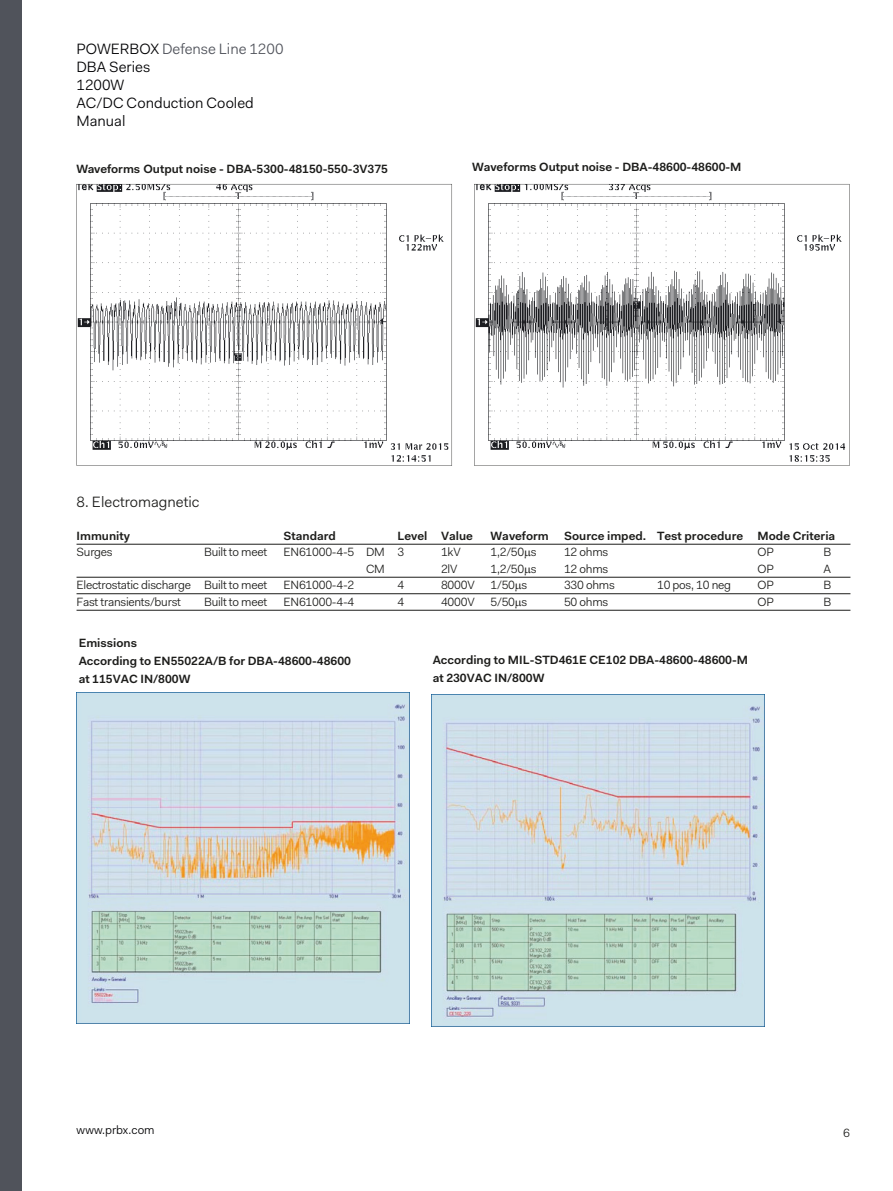
<style>
.page{position:relative;width:893px;height:1191px;background:#fff}
.page>*{position:absolute;margin:0;border:0;box-sizing:border-box;transform-origin:0 0}
.t1{font:15px/18px "Fakt Pro Blond";color:#020204}
.t2{font:15px "Fakt Pro Blond";color:#1d1d1b}
.t3{font:600 12px/18px "Fakt Pro";color:#1d1d1b}
.t4{font:12px "Fakt Pro Blond";letter-spacing:-.02em;color:#1d1d1b}
.t5{font:12px "Fakt Pro Blond";color:#020204}
.s1{color:#50535b}
</style>
<div class="page">
<svg style="left:77px;top:184px;width:375px;height:282px"></svg>
<svg style="left:474px;top:184px;width:376px;height:282px"></svg>
<hr style="left:77px;top:544px;width:773px;height:1px;background:#1d1d1b">
<hr style="left:77px;top:577px;width:773px;height:1px;background:#1d1d1b">
<hr style="left:77px;top:593px;width:773px;height:1px;background:#1d1d1b">
<hr style="left:77px;top:610px;width:773px;height:1px;background:#1d1d1b">
<img style="left:77px;top:692px;width:332px;height:331px">
<div style="left:0;top:0;width:21px;height:1191px;background:#50535b"></div>
<img style="left:432px;top:694px;width:333px;height:332px">
<p class="t1" style="left:77px;top:40px;width:208px">POWERBOX <span class="s1">Defense Line 1200<br></span>DBA Series<br>1200W<br>AC/DC Conduction Cooled<br>Manual</p>
<p class="t3" style="left:77px;top:160px;width:313px">Waveforms Output noise - DBA-5300-48150-550-3V375</p>
<p class="t3" style="left:472px;top:157px;width:271px">Waveforms Output noise - DBA-48600-48600-M</p>
<p class="t2" style="left:77px;top:491px;width:125px">8. Electromagnetic</p>
<p class="t3" style="left:77px;top:526px;width:55px">Immunity</p>
<p class="t3" style="left:284px;top:526px;width:54px">Standard</p>
<p class="t3" style="left:398px;top:526px;width:77px">Level Value</p>
<p class="t3" style="left:491px;top:526px;width:60px">Waveform</p>
<p class="t3" style="left:564px;top:526px;width:273px">Source imped. Test procedure Mode Criteria</p>
<p class="t4" style="left:77px;top:544px;width:38px">Surges</p>
<p class="t4" style="left:204px;top:544px;width:65px">Built to meet</p>
<p class="t4" style="left:284px;top:544px;width:122px">EN61000-4-5 DM 3</p>
<p class="t4" style="left:441px;top:544px;width:21px">1kV</p>
<p class="t4" style="left:491px;top:544px;width:48px">1,2/50 s</p>
<p class="t4" style="left:564px;top:544px;width:46px">12 ohms</p>
<p class="t4" style="left:758px;top:544px;width:18px">OP</p>
<p class="t4" style="left:824px;top:544px;width:9px">B</p>
<p class="t4" style="left:366px;top:560px;width:20px">CM</p>
<p class="t4" style="left:441px;top:560px;width:18px">2lV</p>
<p class="t4" style="left:491px;top:560px;width:48px">1,2/50 s</p>
<p class="t4" style="left:564px;top:560px;width:46px">12 ohms</p>
<p class="t4" style="left:758px;top:560px;width:18px">OP</p>
<p class="t4" style="left:824px;top:560px;width:9px">A</p>
<p class="t4" style="left:77px;top:577px;width:192px">Electrostatic discharge Built to meet</p>
<p class="t4" style="left:284px;top:577px;width:72px">EN61000-4-2</p>
<p class="t4" style="left:398px;top:577px;width:8px">4</p>
<p class="t4" style="left:441px;top:577px;width:35px">8000V</p>
<p class="t4" style="left:491px;top:577px;width:38px">1/50 s</p>
<p class="t4" style="left:564px;top:577px;width:52px">330 ohms</p>
<p class="t4" style="left:657px;top:577px;width:75px">10 pos, 10 neg</p>
<p class="t4" style="left:758px;top:577px;width:18px">OP</p>
<p class="t4" style="left:824px;top:577px;width:9px">B</p>
<p class="t4" style="left:77px;top:593px;width:106px">Fast transients/burst</p>
<p class="t4" style="left:204px;top:593px;width:65px">Built to meet</p>
<p class="t4" style="left:284px;top:593px;width:72px">EN61000-4-4</p>
<p class="t4" style="left:398px;top:593px;width:8px">4</p>
<p class="t4" style="left:441px;top:593px;width:35px">4000V</p>
<p class="t4" style="left:491px;top:593px;width:38px">5/50 s</p>
<p class="t4" style="left:564px;top:593px;width:46px">50 ohms</p>
<p class="t4" style="left:758px;top:593px;width:18px">OP</p>
<p class="t4" style="left:824px;top:593px;width:9px">B</p>
<p class="t3" style="left:79px;top:634px;width:274px">Emissions<br>According to EN55022A/B for DBA-48600-48600 at 115VAC IN/800W</p>
<p class="t3" style="left:433px;top:651px;width:317px">According to MIL-STD461E CE102 DBA-48600-48600-M at 230VAC IN/800W</p>
<p class="t5" style="left:77px;top:1122px;width:80px">www.prbx.com</p>
<p class="t4" style="left:843px;top:1125px;width:8px">6</p>
</div>
